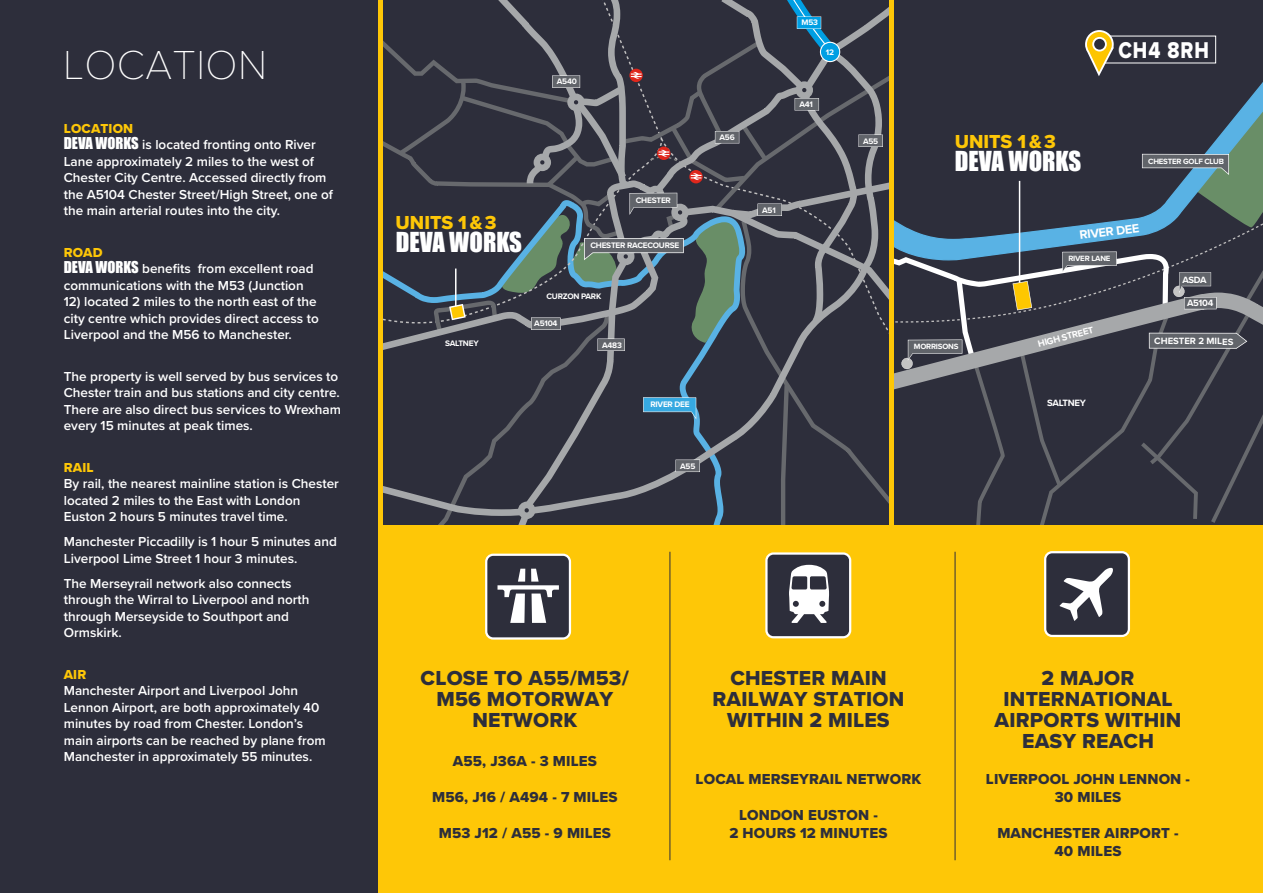
<style>
.page{position:relative;width:1263px;height:893px;background:#2d2e3b}
.page>*{position:absolute;margin:0;border:0;box-sizing:border-box;transform-origin:0 0}
.t1{font:100 42px "Proxima Nova T";letter-spacing:.01em;color:#fff}
.t2{font:25.2px "Impact";color:#fff}
.t3{font:23.7px "Proxima Nova Extrabld";letter-spacing:.05em;color:#fff;scale:.83 1}
.t4{font:21px/21px "Proxima Nova Extrabld";letter-spacing:.01em;color:#2d2e3b;text-align:center}
.t5{font:19.5px "Proxima Nova Extrabld";color:#fec707}
.t6{font:15px/18px "Proxima Nova Extrabld";letter-spacing:.01em;color:#2d2e3b;text-align:center}
.t7{font:600 13.5px/16.5px "Proxima Nova";color:#fff}
.t8{font:13.5px "Proxima Nova Extrabld";letter-spacing:.01em;color:#fec707}
.t9{font:700 12.6px "Proxima Nova";color:#fff}
.t10{font:700 9.45px "Proxima Nova";letter-spacing:-.03em;color:#fff}
.t11{font:700 9.45px "Proxima Nova";letter-spacing:-.01em;color:#fff}
.t12{font:700 8.25px "Proxima Nova";letter-spacing:-.03em;color:#fff}
.t13{font:700 7.95px "Proxima Nova";letter-spacing:-.03em;color:#fff}
.s1{font-family:"Impact";font-weight:400;font-size:15px}
</style>
<div class="page">
<hr style="left:379px;top:0;width:4px;height:893px;background:#fec707">
<svg style="left:383px;top:0;width:880px;height:526px"></svg>
<div style="left:381px;top:526px;width:882px;height:367px;background:#fec707"></div>
<div style="left:1045px;top:552px;width:84px;height:84px;background:#2d2e3b;border-radius:7px"></div>
<div style="left:1044px;top:551px;width:86px;height:86px;border:2px solid #fff;border-radius:7px"></div>
<svg style="left:1059px;top:567px;width:54px;height:54px"></svg>
<div style="left:486px;top:555px;width:84px;height:83px;background:#2d2e3b;border-radius:7px"></div>
<div style="left:485px;top:554px;width:86px;height:86px;border:2px solid #fff;border-radius:7px"></div>
<svg style="left:497px;top:569px;width:62px;height:54px"></svg>
<div style="left:766px;top:553px;width:84px;height:84px;background:#2d2e3b;border-radius:7px"></div>
<div style="left:765px;top:552px;width:86px;height:86px;border:2px solid #fff;border-radius:7px"></div>
<svg style="left:789px;top:565px;width:40px;height:58px"></svg>
<hr style="left:955px;top:552px;width:1px;height:308px;background:#2d2e3b">
<hr style="left:669px;top:552px;width:1px;height:308px;background:#2d2e3b">
<h1 class="t1" style="left:63px;top:33px;width:205px">LOCATION</h1>
<p class="t8" style="left:64px;top:118px;width:71px">LOCATION</p>
<p class="t7" style="left:64px;top:136px;width:271px"><span class="s1">DEVA WORKS</span> is located fronting onto River Lane approximately 2 miles to the west of Chester City Centre. Accessed directly from the A5104 Chester Street/High Street, one of the main arterial routes into the city.</p>
<p class="t8" style="left:64px;top:242px;width:40px">ROAD</p>
<p class="t7" style="left:64px;top:260px;width:251px"><span class="s1">DEVA WORKS</span> benefits from excellent road communications with the M53 (Junction</p>
<p class="t7" style="left:64px;top:293px;width:257px">12) located 2 miles to the north east of the city centre which provides direct access to<br>Liverpool and the M56 to Manchester.</p>
<p class="t7" style="left:64px;top:368px;width:279px">The property is well served by bus services to Chester train and bus stations and city centre.<br>There are also direct bus services to Wrexham every 15 minutes at peak times.</p>
<p class="t8" style="left:64px;top:457px;width:31px">RAIL</p>
<p class="t7" style="left:64px;top:475px;width:277px">By rail, the nearest mainline station is Chester located 2 miles to the East with London<br>Euston 2 hours 5 minutes travel time.</p>
<p class="t7" style="left:64px;top:533px;width:275px">Manchester Piccadilly is 1 hour 5 minutes and<br>Liverpool Lime Street 1 hour 3 minutes.</p>
<p class="t7" style="left:64px;top:575px;width:247px">The Merseyrail network also connects through the Wirral to Liverpool and north through Merseyside to Southport and<br>Ormskirk.</p>
<p class="t8" style="left:64px;top:664px;width:24px">AIR</p>
<p class="t7" style="left:64px;top:682px;width:263px">Manchester Airport and Liverpool John Lennon Airport, are both approximately 40 minutes by road from Chester. London’s main airports can be reached by plane from Manchester in approximately 55 minutes.</p>
<p class="t12" style="left:223px;top:394px;width:116px">BROUGHTON SHOPPING PARK</p>
<p class="t12" style="left:557px;top:75px;width:21px">A540</p>
<h3 class="t5" style="left:395px;top:208px;width:103px">UNITS 1 &amp; 3</h3>
<h2 class="t2" style="left:396px;top:223px;width:128px">DEVA WORKS</h2>
<p class="t12" style="left:636px;top:194px;width:37px">CHESTER</p>
<p class="t12" style="left:590px;top:239px;width:90px">CHESTER RACECOURSE</p>
<p class="t12" style="left:445px;top:337px;width:35px">SALTNEY</p>
<p class="t12" style="left:546px;top:290px;width:56px">CURZON PARK</p>
<p class="t12" style="left:534px;top:317px;width:25px">A5104</p>
<p class="t12" style="left:602px;top:339px;width:21px">A483</p>
<p class="t12" style="left:650px;top:398px;width:41px">RIVER DEE</p>
<p class="t12" style="left:680px;top:460px;width:17px">A55</p>
<p class="t12" style="left:720px;top:131px;width:17px">A56</p>
<p class="t12" style="left:801px;top:16px;width:18px">M53</p>
<p class="t12" style="left:826px;top:46px;width:10px">12</p>
<p class="t12" style="left:799px;top:98px;width:15px">A41</p>
<p class="t12" style="left:762px;top:204px;width:15px">A51</p>
<p class="t12" style="left:863px;top:135px;width:17px">A55</p>
<h3 class="t5" style="left:955px;top:127px;width:103px">UNITS 1 &amp; 3</h3>
<h2 class="t2" style="left:955px;top:142px;width:128px">DEVA WORKS</h2>
<h3 class="t3" style="left:1118px;top:33px;width:111px">CH4 8RH</h3>
<p class="t13" style="left:1148px;top:155px;width:77px">CHESTER GOLF CLUB</p>
<p class="t9" style="left:1078px;top:226px;width:61px;rotate:-7deg">RIVER DEE</p>
<p class="t13" style="left:914px;top:341px;width:46px">MORRISONS</p>
<p class="t13" style="left:1068px;top:253px;width:44px">RIVER LANE</p>
<p class="t10" style="left:1036px;top:337px;width:59px;rotate:-14deg">HIGH STREET</p>
<p class="t10" style="left:1047px;top:395px;width:40px">SALTNEY</p>
<p class="t10" style="left:1182px;top:273px;width:26px">ASDA</p>
<p class="t10" style="left:1187px;top:296px;width:28px">A5104</p>
<p class="t11" style="left:1154px;top:334px;width:81px">CHESTER 2 MILES</p>
<h3 class="t4" style="left:421px;top:667px;width:210px">CLOSE TO A55/M53/<br>M56 MOTORWAY<br>NETWORK</h3>
<p class="t6" style="left:453px;top:751px;width:146px">A55, J36A - 3 MILES</p>
<p class="t6" style="left:432px;top:787px;width:187px">M56, J16 / A494 - 7 MILES</p>
<p class="t6" style="left:439px;top:823px;width:174px">M53 J12 / A55 - 9 MILES</p>
<h3 class="t4" style="left:712px;top:667px;width:193px">CHESTER MAIN<br>RAILWAY STATION<br>WITHIN 2 MILES</h3>
<p class="t6" style="left:696px;top:769px;width:227px">LOCAL MERSEYRAIL NETWORK</p>
<p class="t6" style="left:729px;top:805px;width:160px">LONDON EUSTON -<br>2 HOURS 12 MINUTES</p>
<h3 class="t4" style="left:994px;top:667px;width:188px">2 MAJOR<br>INTERNATIONAL<br>AIRPORTS WITHIN<br>EASY REACH</h3>
<p class="t6" style="left:986px;top:769px;width:206px">LIVERPOOL JOHN LENNON -<br>30 MILES</p>
<p class="t6" style="left:997px;top:823px;width:183px">MANCHESTER AIRPORT -<br>40 MILES</p>
</div>
